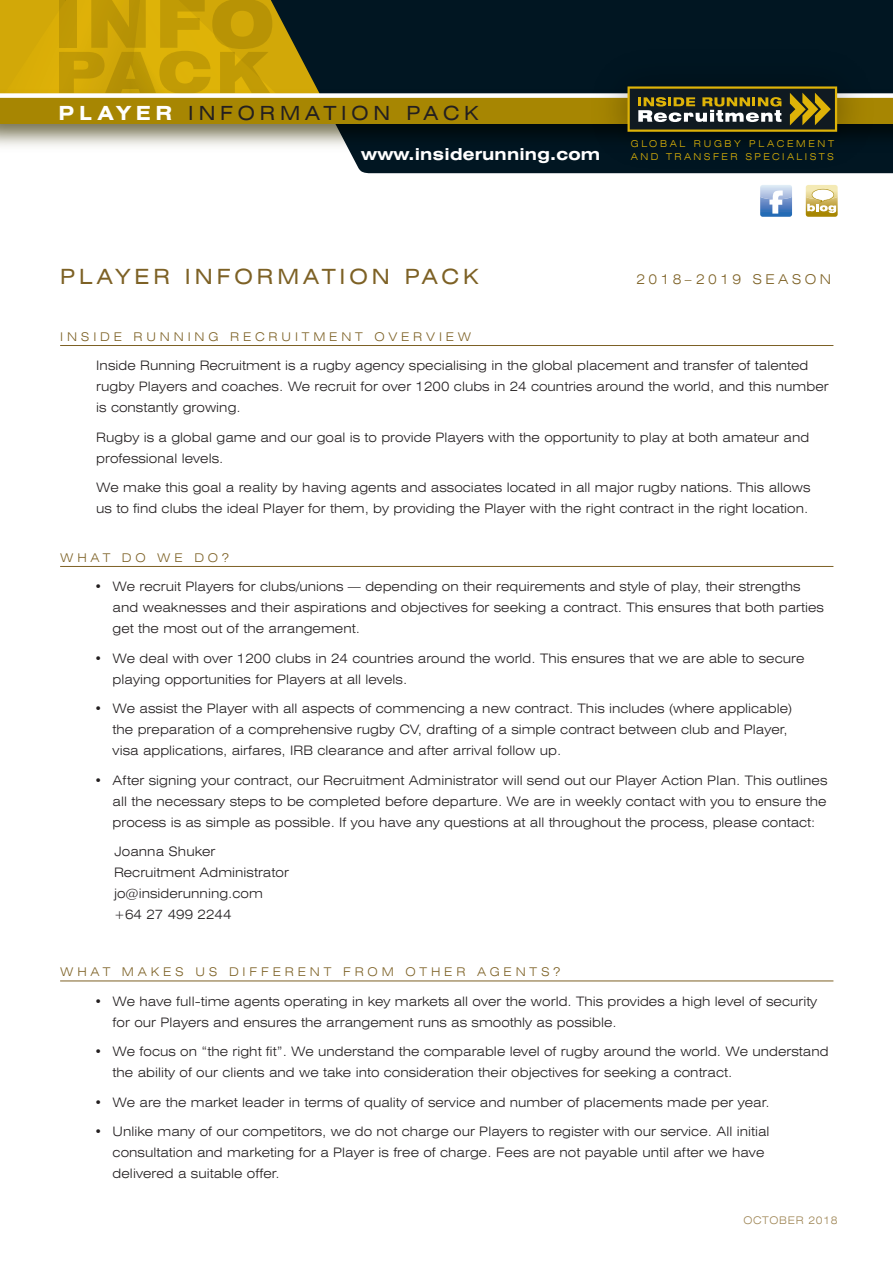
<style>
.page{position:relative;width:893px;height:1263px;background:#fff}
.page>*{position:absolute;margin:0;border:0;box-sizing:border-box;transform-origin:0 0}
.t1{font:expanded 21px "Swiss 721 BT";letter-spacing:.19em;color:#7d6125}
.t2{font:expanded 19.5px "Swiss 721 BT";letter-spacing:.25em;color:#231f20}
.t3{font:700 expanded 16.5px "Swiss 721 BT";letter-spacing:.01em;color:#fff}
.t4{font:300 expanded 13.5px "Swiss 721 BT";letter-spacing:.25em;color:#7d6125}
.t5{font:300 expanded 13.05px/21px "Swiss 721 BT";letter-spacing:.005em;color:#231f20}
.t6{font:300 expanded 12px "Swiss 721 BT";letter-spacing:.32em;color:#7d6125}
.t7{font:300 expanded 10.5px "Swiss 721 BT";letter-spacing:.065em;color:#9d8453}
.t8{font:300 expanded 9.45px "Swiss 721 BT";letter-spacing:.25em;color:#e2b608}
.s1{font-weight:700;color:#fff}
</style>
<div class="page">
<div style="left:282px;top:0;width:611px;height:173px;background:#011622"></div>
<img style="left:0;top:85px;width:893px;height:73px">
<div style="left:0;top:97px;width:893px;height:27px;background:#a78602"></div>
<svg style="left:0;top:0;width:282px;height:93px;background:#caa206"></svg>
<div style="left:0;top:93px;width:893px;height:5px;background:#fff"></div>
<img style="left:577px;top:36px;width:310px;height:138px">
<svg style="left:627px;top:86px;width:210px;height:46px;background:#5a562e"></svg>
<hr style="left:60px;top:345px;width:773px;height:1px;background:#7d6125">
<hr style="left:60px;top:566px;width:773px;height:1px;background:#7d6125">
<hr style="left:60px;top:980px;width:773px;height:1px;background:#7d6125">
<svg style="left:806px;top:185px;width:32px;height:32px"></svg>
<svg style="left:760px;top:185px;width:32px;height:32px"></svg>
<h2 class="t2" style="left:59px;top:101px;width:422px"><span class="s1">PLAYER</span> INFORMATION PACK</h2>
<p class="t8" style="left:631px;top:138px;width:83px">GLOBAL RUG</p>
<p class="t8" style="left:724px;top:138px;width:54px">BY PLACEMENT</p>
<p class="t3" style="left:361px;top:144px;width:240px">www.insiderunning.com</p>
<p class="t8" style="left:631px;top:151px;width:10px">AND</p>
<p class="t8" style="left:666px;top:151px;width:169px">TRAN SFE R SPEC IALISTS</p>
<h1 class="t1" style="left:60px;top:264px;width:155px">PLAYER INFORMATION</h1>
<h1 class="t1" style="left:405px;top:264px;width:38px">PACK</h1>
<p class="t4" style="left:636px;top:271px;width:196px">2018–2019 Seas on</p>
<p class="t6" style="left:60px;top:329px;width:413px">Insi de Runni ng Recr ui tment Over vi ew</p>
<p class="t5" style="left:96px;top:355px;width:734px">Inside Running Recruitment is a rugby agency specialising in the global placement and transfer of talented rugby Players and coaches. We recruit for over 1200 clubs in 24 countries around the world, and this number is constantly growing.</p>
<p class="t5" style="left:96px;top:427px;width:714px">Rugby is a global game and our goal is to provide Players with the opportunity to play at both amateur and professional levels.</p>
<p class="t5" style="left:96px;top:477px;width:716px">We make this goal a reality by having agents and associates located in all major rugby nations. This allows us to find clubs the ideal Player for them, by providing the Player with the right contract in the right location.</p>
<p class="t6" style="left:60px;top:550px;width:42px">WHAT</p>
<p class="t6" style="left:122px;top:550px;width:13px">DO</p>
<p class="t6" style="left:157px;top:550px;width:14px">WE</p>
<p class="t6" style="left:194px;top:550px;width:13px">DO</p>
<p class="t6" style="left:222px;top:550px;width:9px">?</p>
<p class="t5" style="left:113px;top:576px;width:713px;text-indent:-18px">• We recruit Players for clubs/unions — depending on their requirements and style of play, their strengths and weaknesses and their aspirations and objectives for seeking a contract. This ensures that both parties get the most out of the arrangement.</p>
<p class="t5" style="left:113px;top:648px;width:693px;text-indent:-18px">• We deal with over 1200 clubs in 24 countries around the world. This ensures that we are able to secure playing opportunities for Players at all levels.</p>
<p class="t5" style="left:113px;top:698px;width:681px;text-indent:-18px">• We assist the Player with all aspects of commencing a new contract. This includes (where applicable) the preparation of a comprehensive rugby CV, drafting of a simple contract between club and Player, visa applications, airfares, IRB clearance and after arrival follow up.</p>
<p class="t5" style="left:113px;top:770px;width:716px;text-align:justify;text-indent:-18px">• After signing your contract, our Recruitment Administrator will send out our Player Action Plan. This outlines all the necessary steps to be completed before departure. We are in weekly contact with you to ensure the process is as simple as possible. If you have any questions at all throughout the process, please contact:</p>
<p class="t5" style="left:114px;top:841px;width:176px">Joanna Shuker<br>Recruitment Administrator jo@insiderunning.com +64 27 499 2244</p>
<p class="t6" style="left:60px;top:965px;width:42px">WHAT</p>
<p class="t6" style="left:122px;top:965px;width:13px">MA</p>
<p class="t6" style="left:151px;top:965px;width:159px">KE S U S D IFFE RENT</p>
<p class="t6" style="left:343px;top:965px;width:38px">FROM</p>
<p class="t6" style="left:405px;top:965px;width:12px">OT</p>
<p class="t6" style="left:431px;top:965px;width:60px">HER AGENT</p>
<p class="t6" style="left:541px;top:965px;width:21px">S ?</p>
<p class="t5" style="left:113px;top:991px;width:706px;text-indent:-18px">• We have full-time agents operating in key markets all over the world. This provides a high level of security for our Players and ensures the arrangement runs as smoothly as possible.</p>
<p class="t5" style="left:113px;top:1041px;width:717px;text-indent:-18px">• We focus on “the right fit”. We understand the comparable level of rugby around the world. We understand the ability of our clients and we take into consideration their objectives for seeking a contract.</p>
<p class="t5" style="left:95px;top:1092px;width:676px">• We are the market leader in terms of quality of service and number of placements made per year.</p>
<p class="t5" style="left:113px;top:1121px;width:658px;text-indent:-18px">• Unlike many of our competitors, we do not charge our Players to register with our service. All initial consultation and marketing for a Player is free of charge. Fees are not payable until after we have delivered a suitable offer.</p>
<p class="t7" style="left:743px;top:1214px;width:96px">October 2018</p>
</div>
